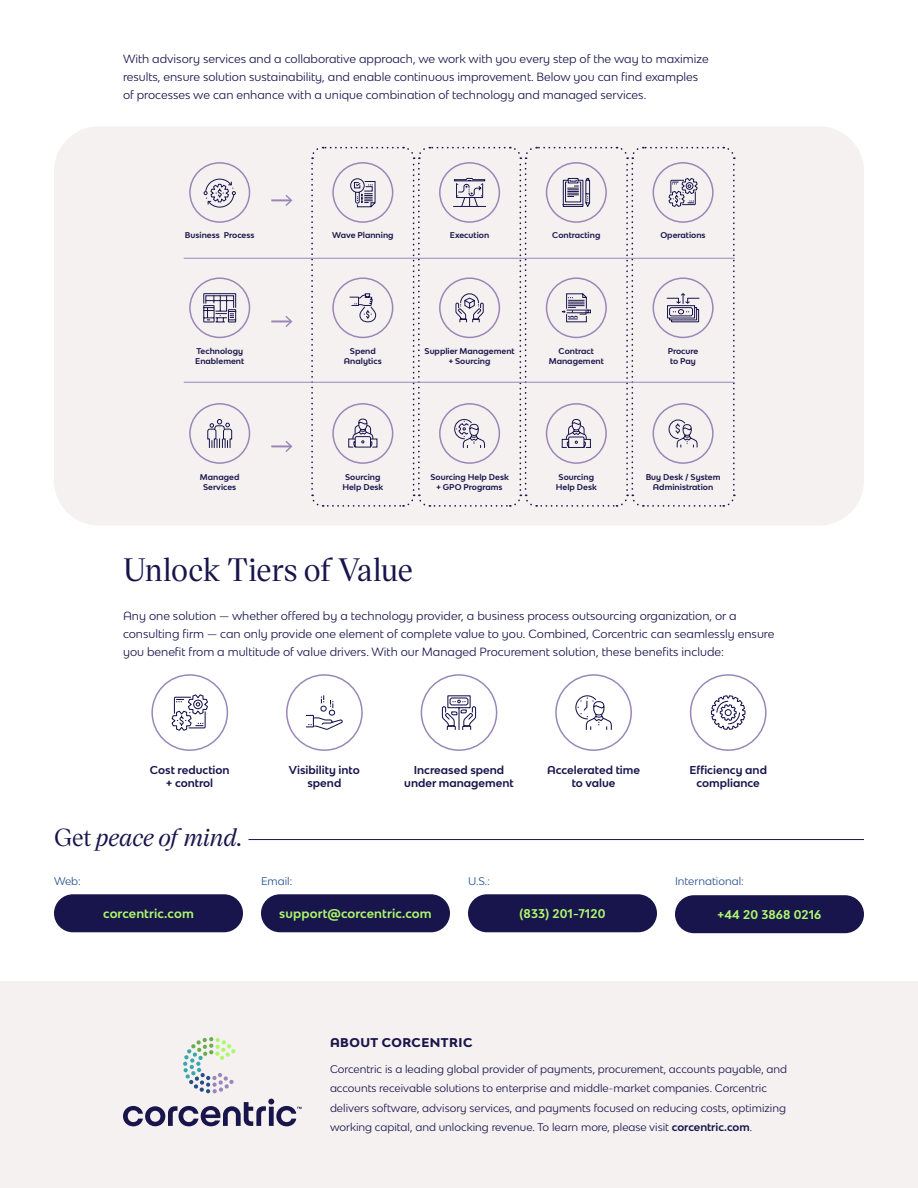
<style>
.page{position:relative;width:918px;height:1188px;background:#fff}
.page>*{position:absolute;margin:0;border:0;box-sizing:border-box;transform-origin:0 0}
.t1{font:500 31.5px "Victor Serif 50";letter-spacing:-.015em;color:#18154c}
.t2{font:italic 500 24px "Victor Serif 55";letter-spacing:-.02em;color:#18154c}
.t3{font:700 12px "Bw Modelica SS01";letter-spacing:.01em;color:#adf86c}
.t4{font:800 12px "Bw Modelica SS01";letter-spacing:.04em;color:#18154c}
.t5{font:11.25px/18px "Bw Modelica SS01";color:#18154c}
.t6{font:700 10.8px/12.9px "Bw Modelica SS01";color:#18154c;text-align:center}
.t7{font:10.5px/19.5px "Bw Modelica SS01";color:#18154c}
.t8{font:10.5px "Bw Modelica SS01";color:#254e8e}
.t9{font:700 7.95px/9.4px "Bw Modelica SS01";color:#18154c;text-align:center}
.s1{font-family:"Victor Serif 50";font-style:normal}
.s2{font-weight:700}
</style>
<div class="page">
<div style="left:0;top:982px;width:918px;height:206px;background:#f5f1f0"></div>
<svg style="left:123px;top:1099px;width:179px;height:27px"></svg>
<svg style="left:183px;top:1037px;width:53px;height:56px"></svg>
<div style="left:54px;top:894px;width:189px;height:38px;background:#18154c;border-radius:19px"></div>
<div style="left:261px;top:894px;width:189px;height:38px;background:#18154c;border-radius:19px"></div>
<div style="left:468px;top:894px;width:189px;height:38px;background:#18154c;border-radius:19px"></div>
<div style="left:675px;top:895px;width:189px;height:38px;background:#18154c;border-radius:19px"></div>
<hr style="left:249px;top:839px;width:615px;height:1px;background:#18154c">
<div style="left:54px;top:126px;width:810px;height:400px;background:#f5f1f0;border-radius:45px"></div>
<svg style="left:203px;top:178px;width:33px;height:30px"></svg>
<div style="left:189px;top:162px;width:61px;height:61px;border:2px solid #9a87b9;border-radius:50%"></div>
<div style="left:189px;top:277px;width:61px;height:61px;border:2px solid #9a87b9;border-radius:50%"></div>
<svg style="left:203px;top:293px;width:34px;height:30px"></svg>
<div style="left:189px;top:403px;width:61px;height:61px;border:2px solid #9a87b9;border-radius:50%"></div>
<svg style="left:207px;top:419px;width:26px;height:29px"></svg>
<svg style="left:310px;top:146px;width:426px;height:361px"></svg>
<hr style="left:271px;top:199px;width:20px;height:2px;background:#9a87b9">
<svg style="left:285px;top:195px;width:7px;height:11px"></svg>
<hr style="left:271px;top:320px;width:20px;height:2px;background:#9a87b9">
<svg style="left:285px;top:316px;width:7px;height:11px"></svg>
<hr style="left:271px;top:445px;width:20px;height:2px;background:#9a87b9">
<svg style="left:285px;top:441px;width:7px;height:11px"></svg>
<hr style="left:184px;top:382px;width:551px;height:1px;background:#9a87b9">
<hr style="left:184px;top:258px;width:551px;height:1px;background:#9a87b9">
<div style="left:690px;top:674px;width:77px;height:77px;border:2px solid #9a87b9;border-radius:50%"></div>
<div style="left:421px;top:674px;width:76px;height:77px;border:2px solid #9a87b9;border-radius:50%"></div>
<div style="left:555px;top:674px;width:77px;height:77px;border:2px solid #9a87b9;border-radius:50%"></div>
<div style="left:286px;top:674px;width:77px;height:77px;border:2px solid #9a87b9;border-radius:50%"></div>
<div style="left:151px;top:674px;width:77px;height:77px;border:2px solid #9a87b9;border-radius:50%"></div>
<svg style="left:306px;top:695px;width:37px;height:35px"></svg>
<svg style="left:171px;top:694px;width:37px;height:37px"></svg>
<svg style="left:441px;top:695px;width:36px;height:35px"></svg>
<svg style="left:575px;top:695px;width:37px;height:35px"></svg>
<svg style="left:710px;top:695px;width:36px;height:35px"></svg>
<div style="left:725px;top:709px;width:7px;height:7px;border:1px solid #18154c;border-radius:50%"></div>
<p class="t5" style="left:123px;top:49px;width:587px">With advisory services and a collaborative approach, we work with you every step of the way to maximize results, ensure solution sustainability, and enable continuous improvement. Below you can find examples of processes we can enhance with a unique combination of technology and managed services.</p>
<p class="t9" style="left:185px;top:230px;width:71px">Business Process</p>
<p class="t9" style="left:332px;top:230px;width:63px">Wave Planning</p>
<p class="t9" style="left:450px;top:230px;width:41px">Execution</p>
<p class="t9" style="left:552px;top:230px;width:50px">Contracting</p>
<p class="t9" style="left:660px;top:230px;width:47px">Operations</p>
<p class="t9" style="left:344px;top:346px;width:39px">Spend<br>Analytics</p>
<p class="t9" style="left:425px;top:346px;width:92px">Supplier Management + Sourcing</p>
<p class="t9" style="left:195px;top:346px;width:51px;text-align:left">Technology<br>Enablement</p>
<p class="t9" style="left:549px;top:346px;width:57px">Contract<br>Management</p>
<p class="t9" style="left:668px;top:346px;width:32px">Procure to Pay</p>
<p class="t9" style="left:200px;top:472px;width:41px">Managed<br>Services</p>
<p class="t9" style="left:430px;top:472px;width:80px">Sourcing Help Desk + GPO Programs</p>
<p class="t9" style="left:342px;top:472px;width:43px">Sourcing<br>Help Desk</p>
<p class="t9" style="left:556px;top:472px;width:43px">Sourcing<br>Help Desk</p>
<p class="t9" style="left:646px;top:472px;width:76px">Buy Desk / System<br>Administration</p>
<h1 class="t1" style="left:123px;top:548px;width:291px">Unlock Tiers of Value</h1>
<p class="t5" style="left:123px;top:607px;width:653px">Any one solution — whether offered by a technology provider, a business process outsourcing organization, or a consulting firm — can only provide one element of complete value to you. Combined, Corcentric can seamlessly ensure you benefit from a multitude of value drivers. With our Managed Procurement solution, these benefits include:</p>
<p class="t6" style="left:150px;top:764px;width:81px">Cost reduction + control</p>
<p class="t6" style="left:289px;top:764px;width:72px">Visibility into spend</p>
<p class="t6" style="left:404px;top:764px;width:111px">Increased spend under management</p>
<p class="t6" style="left:547px;top:764px;width:95px">Accelerated time to value</p>
<p class="t6" style="left:689px;top:764px;width:79px">Efficiency and compliance</p>
<h2 class="t2" style="left:54px;top:821px;width:190px"><span class="s1">Get</span> peace of mind.</h2>
<p class="t8" style="left:54px;top:874px;width:28px">Web:</p>
<p class="t8" style="left:261px;top:874px;width:33px">Email:</p>
<p class="t8" style="left:468px;top:874px;width:23px">U.S.:</p>
<p class="t8" style="left:675px;top:874px;width:70px">International:</p>
<p class="t3" style="left:103px;top:906px;width:92px">corcentric.com</p>
<p class="t3" style="left:279px;top:906px;width:154px">support@corcentric.com</p>
<p class="t3" style="left:520px;top:906px;width:87px">(833) 201-7120</p>
<p class="t3" style="left:718px;top:907px;width:105px">+44 20 3868 0216</p>
<p class="t4" style="left:330px;top:1034px;width:144px">ABOUT CORCENTRIC</p>
<p class="t7" style="left:330px;top:1059px;width:459px">Corcentric is a leading global provider of payments, procurement, accounts payable, and accounts receivable solutions to enterprise and middle-market companies. Corcentric delivers software, advisory services, and payments focused on reducing costs, optimizing working capital, and unlocking revenue. To learn more, please visit <span class="s2">corcentric.com</span>.</p>
</div>
